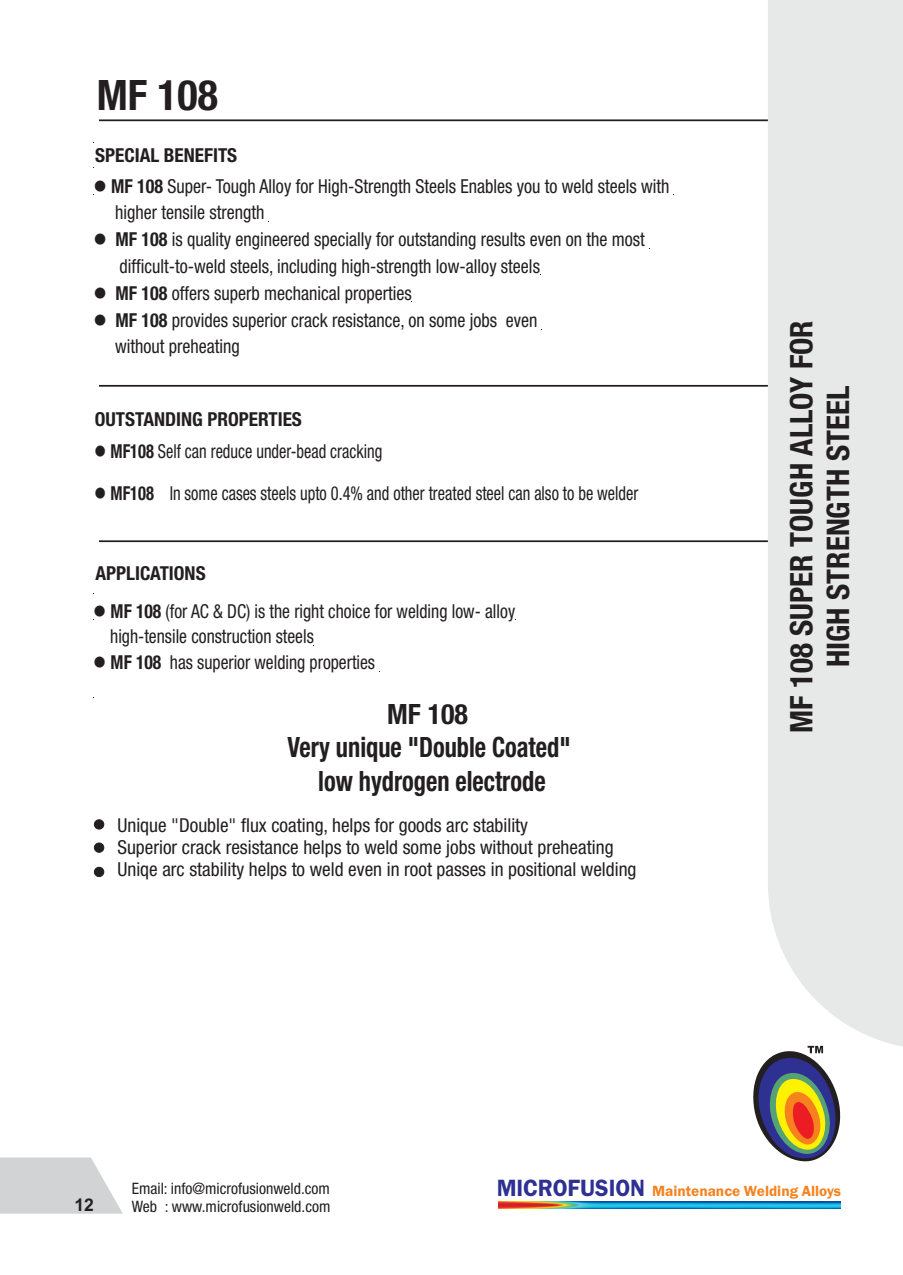
<style>
.page{position:relative;width:903px;height:1275px;background:#fff}
.page>*{position:absolute;margin:0;border:0;box-sizing:border-box;transform-origin:0 0}
.t1{font:700 condensed 42px "Helvetica Neue LT Std";color:#231f20}
.t2{font:700 condensed 31.15px/36.9px "Helvetica Neue LT Std";color:#231f20;text-align:center}
.t3{font:700 condensed 28px/33.1px "Helvetica Neue LT Std";color:#231f20;text-align:center}
.t4{font:condensed 19.25px/26.6px "Helvetica Neue LT Std";color:#231f20;scale:.94 1}
.t5{font:condensed 19.25px/22.1px "Helvetica Neue LT Std";color:#231f20}
.t6{font:condensed 19.25px/25.7px "Helvetica Neue LT Std";color:#231f20;scale:.91 1}
.t7{font:condensed 19.25px "Helvetica Neue LT Std";color:#231f20;scale:.85 1}
.t8{font:700 condensed 19.25px "Helvetica Neue LT Std";color:#231f20}
.t9{font:700 17.5px "Arial";color:#231f20}
.t10{font:condensed 15.75px/18px "Helvetica Neue LT Std";color:#231f20}
.t11{font:600 15.22px "Franklin Gothic";color:#f5821f}
.s1{font-weight:700}
.s2{font-size:24.32px;color:#2e3092}
</style>
<div class="page">
<div style="left:768px;top:0;width:135px;height:1047px;background:#e7e8e8"></div>
<img style="left:498px;top:1201px;width:342px;height:8px">
<svg style="left:753px;top:1046px;width:91px;height:116px"></svg>
<svg style="left:0;top:1157px;width:123px;height:57px;background:#d7d9da"></svg>
<hr style="left:99px;top:119px;width:669px;height:2px;background:#231f20">
<hr style="left:99px;top:385px;width:669px;height:2px;background:#231f20">
<hr style="left:99px;top:540px;width:669px;height:2px;background:#231f20">
<div style="left:94px;top:819px;width:10px;height:10px;background:#231f20;border:1px solid #231f20;border-radius:50%"></div>
<div style="left:94px;top:842px;width:10px;height:11px;background:#231f20;border:1px solid #231f20;border-radius:50%"></div>
<div style="left:94px;top:867px;width:10px;height:10px;background:#231f20;border:1px solid #231f20;border-radius:50%"></div>
<h1 class="t1" style="left:97px;top:80px;width:123px">MF 108</h1>
<p class="t8" style="left:95px;top:148px;width:144px">SPECIAL BENEFITS</p>
<p class="t4" style="left:115px;top:175px;width:591px;text-indent:-22px">● <span class="s1">MF 108</span> Super- Tough Alloy for High-Strength Steels Enables you to weld steels with higher tensile strength</p>
<p class="t4" style="left:119px;top:229px;width:561px;text-indent:-26px">● <span class="s1">MF 108</span> is quality engineered specially for outstanding results even on the most difficult-to-weld steels, including high-strength low-alloy steels</p>
<p class="t4" style="left:93px;top:282px;width:340px">● <span class="s1">MF 108</span> offers superb mechanical properties</p>
<p class="t4" style="left:115px;top:309px;width:451px;text-indent:-22px">● <span class="s1">MF 108</span> provides superior crack resistance, on some jobs even without preheating</p>
<p class="t8" style="left:95px;top:412px;width:209px">OUTSTANDING PROPERTIES</p>
<p class="t7" style="left:94px;top:445px;width:340px">● <span class="s1">MF108</span> Self can reduce under-bead cracking</p>
<p class="t7" style="left:94px;top:486px;width:641px">● <span class="s1">MF108</span> In some cases steels upto 0.4% and other treated steel can also to be welder</p>
<p class="t8" style="left:96px;top:566px;width:112px">APPLICATIONS</p>
<p class="t6" style="left:110px;top:601px;width:447px;text-indent:-17px">● <span class="s1">MF 108</span> (for AC &amp; DC) is the right choice for welding low- alloy high-tensile construction steels</p>
<p class="t6" style="left:93px;top:652px;width:311px">● <span class="s1">MF 108</span> has superior welding properties</p>
<h3 class="t3" style="left:287px;top:702px;width:285px">MF 108<br>Very unique "Double Coated" low hydrogen electrode</h3>
<p class="t5" style="left:117px;top:816px;width:521px">Unique "Double" flux coating, helps for goods arc stability<br>Superior crack resistance helps to weld some jobs without preheating<br>Uniqe arc stability helps to weld even in root passes in positional welding</p>
<h2 class="t2" style="left:787px;top:733px;width:414px;rotate:-90deg">MF 108 SUPER TOUGH ALLOY FOR<br>HIGH STRENGTH STEEL</h2>
<p class="t9" style="left:74px;top:1198px;width:21px">12</p>
<p class="t10" style="left:132px;top:1182px;width:200px">Email: info@microfusionweld.com<br>Web : www.microfusionweld.com</p>
<p class="t11" style="left:497px;top:1185px;width:346px"><span class="s2">MICROFUSION</span> Maintenance Welding Alloys</p>
</div>
